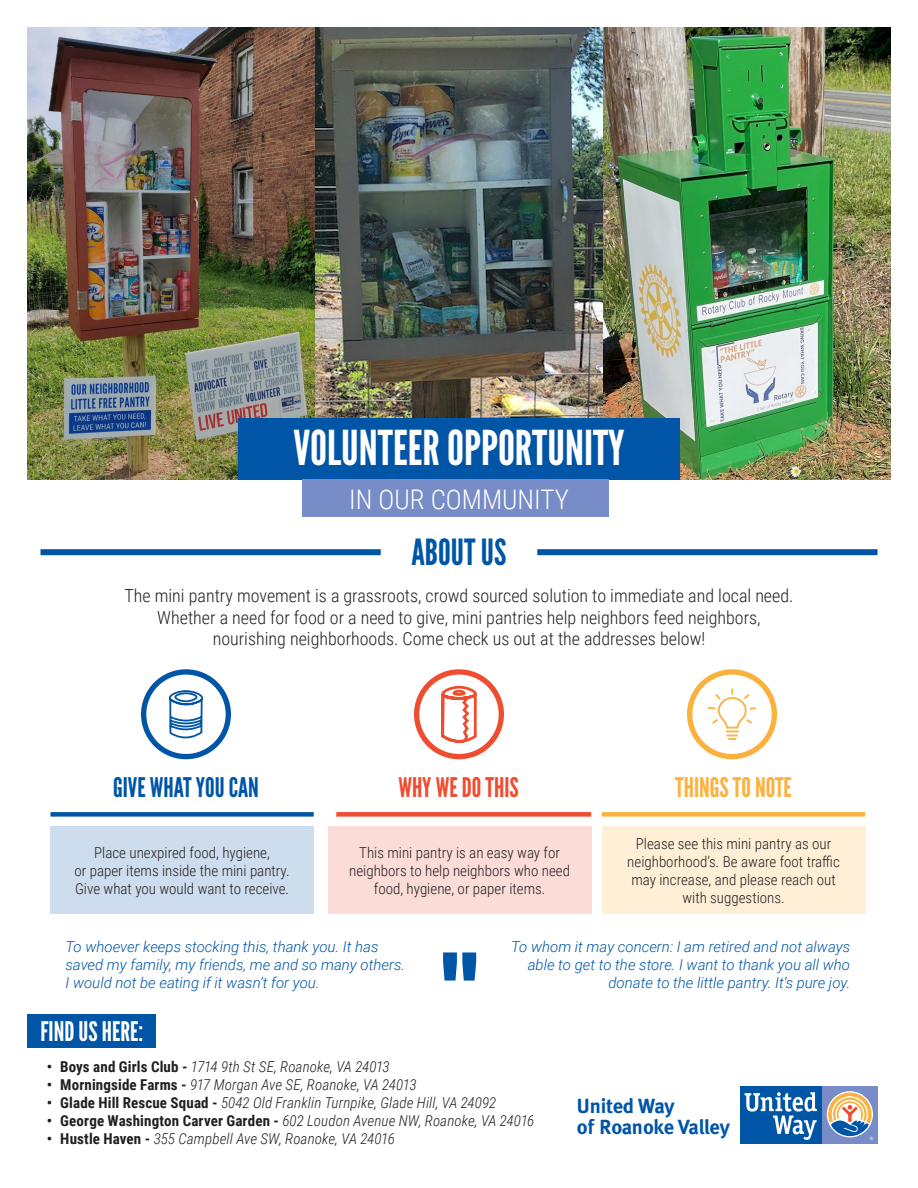
<style>
.page{position:relative;width:918px;height:1188px;background:#fff}
.page>*{position:absolute;margin:0;border:0;box-sizing:border-box;transform-origin:0 0}
.t1{font:48px "League Gothic";color:#fff}
.t2{font:36px "League Gothic";color:#0155a7}
.t3{font:27px "League Gothic";color:#0155a7}
.t4{font:300 27px "Roboto Condensed";color:#fff}
.t5{font:27px "League Gothic";color:#fbb13d}
.t6{font:27px "League Gothic";color:#fff}
.t7{font:27px "League Gothic";color:#ef4d30}
.t8{font:20.4px/20.7px "Meta Bold LF";letter-spacing:-.02em;color:#0155a7}
.t9{font:300 18px/21.6px "Roboto Condensed";color:#231f20;text-align:center}
.t10{font:300 15px/18px "Roboto Condensed";color:#231f20;text-align:center}
.t11{font:italic 300 15px "Roboto Condensed";letter-spacing:.005em;color:#231f20}
.t12{font:italic 300 15px/18px "Roboto";color:#0155a7}
.s1{font-weight:700;font-style:normal}
</style>
<div class="page">
<div style="left:27px;top:1014px;width:129px;height:34px;background:#0155a7"></div>
<div style="left:602px;top:826px;width:263px;height:88px;background:#ffefd7"></div>
<div style="left:328px;top:826px;width:263px;height:88px;background:#fbdcd6"></div>
<div style="left:50px;top:826px;width:264px;height:88px;background:#cddded"></div>
<div style="left:141px;top:669px;width:90px;height:90px;border:5px solid #0155a7;border-radius:50%"></div>
<div style="left:414px;top:669px;width:90px;height:90px;border:5px solid #ef4d30;border-radius:50%"></div>
<div style="left:687px;top:669px;width:90px;height:90px;border:5px solid #fbb13d;border-radius:50%"></div>
<svg style="left:441px;top:685px;width:36px;height:58px"></svg>
<svg style="left:708px;top:688px;width:48px;height:52px"></svg>
<img style="left:27px;top:27px;width:864px;height:453px">
<svg style="left:443px;top:952px;width:33px;height:29px"></svg>
<div style="left:238px;top:418px;width:442px;height:62px;background:#0155a7"></div>
<div style="left:302px;top:480px;width:307px;height:37px;background:#788dc7"></div>
<div style="left:40px;top:549px;width:341px;height:6px;background:#0155a7"></div>
<div style="left:537px;top:549px;width:341px;height:6px;background:#0155a7"></div>
<div style="left:50px;top:812px;width:264px;height:5px;background:#0155a7"></div>
<div style="left:336px;top:812px;width:255px;height:5px;background:#ef4d30"></div>
<div style="left:602px;top:812px;width:263px;height:5px;background:#fbb13d"></div>
<div style="left:822px;top:1086px;width:56px;height:58px;background:#788dc7"></div>
<div style="left:740px;top:1086px;width:82px;height:58px;background:#0155a7"></div>
<svg style="left:744px;top:1092px;width:73px;height:48px"></svg>
<svg style="left:828px;top:1093px;width:45px;height:47px"></svg>
<svg style="left:169px;top:690px;width:34px;height:49px"></svg>
<p class="t1" style="left:293px;top:419px;width:333px">VOLUNTEER OPPORTUNITY</p>
<p class="t4" style="left:349px;top:480px;width:221px">IN OUR COMMUNITY</p>
<p class="t2" style="left:412px;top:530px;width:96px">ABOUT US</p>
<p class="t9" style="left:124px;top:584px;width:671px">The mini pantry movement is a grassroots, crowd sourced solution to immediate and local need.<br>Whether a need for food or a need to give, mini pantries help neighbors feed neighbors, nourishing neighborhoods. Come check us out at the addresses below!</p>
<p class="t3" style="left:113px;top:771px;width:147px">GIVE WHAT YOU CAN</p>
<p class="t10" style="left:75px;top:843px;width:217px">Place unexpired food, hygiene,<br>or paper items inside the mini pantry.<br>Give what you would want to receive.</p>
<p class="t7" style="left:398px;top:771px;width:122px">WHY WE DO THIS</p>
<p class="t5" style="left:675px;top:771px;width:118px">THINGS TO NOTE</p>
<p class="t10" style="left:349px;top:843px;width:222px">This mini pantry is an easy way for neighbors to help neighbors who need food, hygiene, or paper items.</p>
<p class="t10" style="left:627px;top:834px;width:214px">Please see this mini pantry as our neighborhood’s. Be aware foot traffic may increase, and please reach out with suggestions.</p>
<p class="t12" style="left:65px;top:937px;width:341px">To whoever keeps stocking this, thank you. It has saved my family, my friends, me and so many others.<br>I would not be eating if it wasn’t for you.</p>
<p class="t12" style="left:511px;top:937px;width:341px;text-align:right">To whom it may concern: I am retired and not always able to get to the store. I want to thank you all who donate to the little pantry. It’s pure joy.</p>
<p class="t6" style="left:40px;top:1015px;width:104px">FIND US HERE:</p>
<p class="t11" style="left:47px;top:1056px;width:345px"><span class="s1">• Boys and Girls Club -</span> 1714 9th St SE, Roanoke, VA 24013</p>
<p class="t11" style="left:47px;top:1074px;width:371px"><span class="s1">• Morningside Farms -</span> 917 Morgan Ave SE, Roanoke, VA 24013</p>
<p class="t11" style="left:47px;top:1092px;width:451px"><span class="s1">• Glade Hill Rescue Squad -</span> 5042 Old Franklin Turnpike, Glade Hill, VA 24092</p>
<p class="t11" style="left:47px;top:1110px;width:489px"><span class="s1">• George Washington Carver Garden -</span> 602 Loudon Avenue NW, Roanoke, VA 24016</p>
<p class="t11" style="left:47px;top:1128px;width:350px"><span class="s1">• Hustle Haven -</span> 355 Campbell Ave SW, Roanoke, VA 24016</p>
<p class="t8" style="left:577px;top:1095px;width:154px">United Way<br>of Roanoke Valley</p>
</div>
